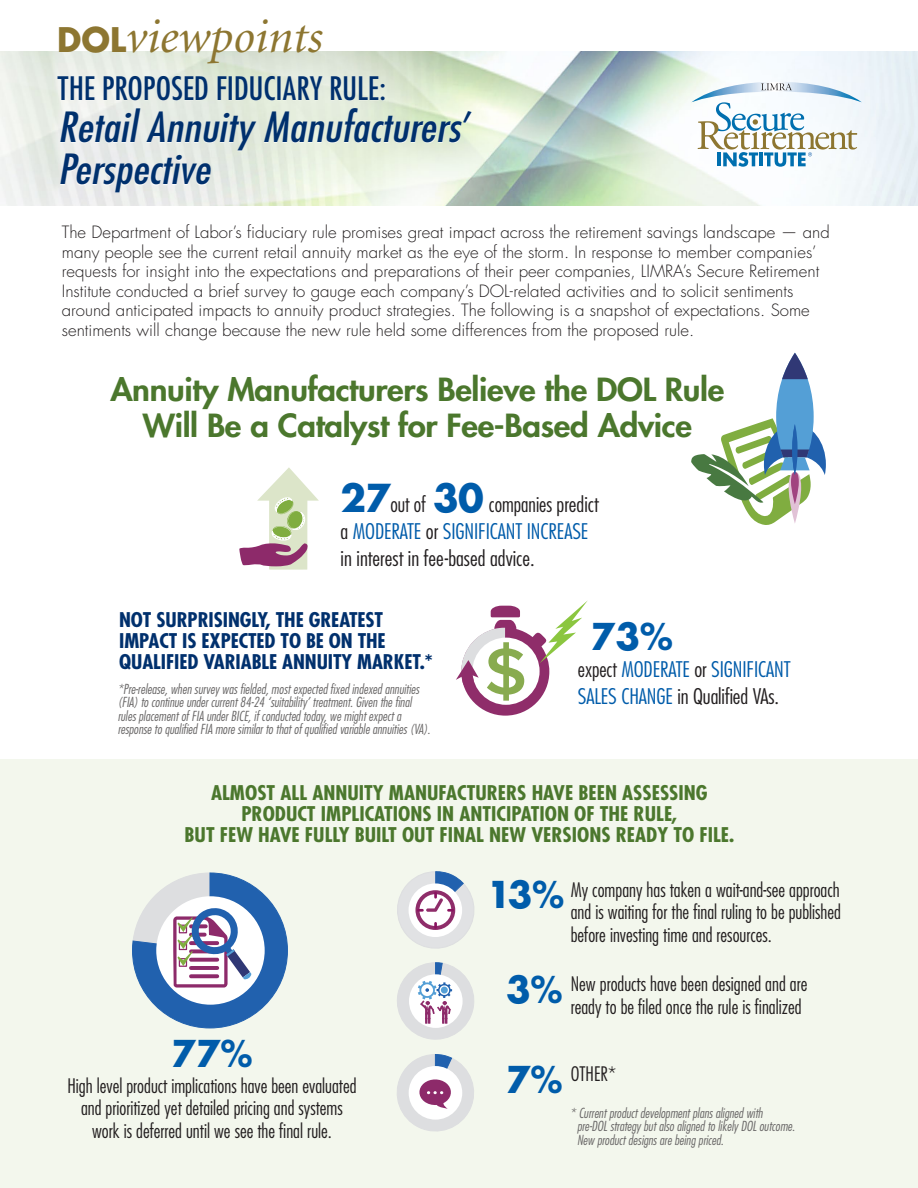
<style>
.page{position:relative;width:918px;height:1188px;background:#fff}
.page>*{position:absolute;margin:0;border:0;box-sizing:border-box;transform-origin:0 0}
.t1{font:italic 48px "Minion";color:#8d7631}
.Body{font:italic condensed 40.5px/42px "Futura Std";letter-spacing:.005em;color:#00306d;scale:1.1 1}
.BODY{font:700 36px "Futura Std";color:#005caa}
.Body-2{font:condensed 31.5px "Futura Std";color:#00306d}
.MY_SUB_3{font:800 31.05px/36px "Futura Std";letter-spacing:-.01em;color:#4b772d;text-align:center;scale:1.06 1}
.BODY-2{font:300 condensed 21px/27px "Futura Std";color:#231f20}
.BODY-3{font:300 condensed 21px/27px "Futura Std";letter-spacing:-.005em;color:#005caa;scale:1.06 1}
.BODY-4{font:700 condensed 19.8px/21px "Futura Std";color:#4b772d;text-align:center;scale:1.06 1}
.MY_SUB_3-2{font:700 condensed 19.8px/21px "Futura Std";letter-spacing:-.005em;color:#00306d;scale:1.05 1}
.BODY-5{font:300 condensed 19.5px/22.5px "Futura Std";color:#231f20;text-align:center}
.MY_BULLET{font:300 16.5px/19.5px "Futura Std";color:#231f20}
.BODY-6{font:italic 300 condensed 13.5px/13.5px "Futura Std";color:#686666}
.s1{font-family:"Futura Std";font-weight:700;font-style:normal;font-size:33px}
.s2{font-weight:700;font-stretch:normal;font-size:37.5px;color:#005caa}
.s3{color:#005caa}
.s4{color:#231f20}
</style>
<div class="page">
<div style="left:1px;top:760px;width:917px;height:428px;background:#f3f7ed"></div>
<img style="left:0;top:52px;width:918px;height:153px">
<div style="left:58px;top:76px;width:414px;height:117px;background:#fff;opacity:.75"></div>
<svg style="left:691px;top:82px;width:171px;height:85px"></svg>
<svg style="left:691px;top:353px;width:135px;height:172px"></svg>
<svg style="left:239px;top:467px;width:80px;height:103px"></svg>
<svg style="left:456px;top:600px;width:132px;height:116px"></svg>
<svg style="left:132px;top:872px;width:156px;height:157px"></svg>
<svg style="left:397px;top:871px;width:77px;height:78px"></svg>
<svg style="left:397px;top:962px;width:77px;height:78px"></svg>
<svg style="left:397px;top:1054px;width:77px;height:78px"></svg>
<p class="t1" style="left:57px;top:13px;width:267px"><span class="s1">DOL</span>viewpoints</p>
<p class="Body-2" style="left:58px;top:70px;width:330px">THE PROPOSED FIDUCIARY RULE:</p>
<p class="Body" style="left:58px;top:108px;width:374px">Retail Annuity Manufacturers’<br>Perspective</p>
<p class="MY_BULLET" style="left:62px;top:223px;width:770px">The Department of Labor’s fiduciary rule promises great impact across the retirement savings landscape — and many people see the current retail annuity market as the eye of the storm. In response to member companies’ requests for insight into the expectations and preparations of their peer companies, LIMRA’s Secure Retirement Institute conducted a brief survey to gauge each company’s DOL-related activities and to solicit sentiments around anticipated impacts to annuity product strategies. The following is a snapshot of expectations. Some sentiments will change because the new rule held some differences from the proposed rule.</p>
<p class="MY_SUB_3" style="left:110px;top:372px;width:581px">Annuity Manufacturers Believe the DOL Rule<br>Will Be a Catalyst for Fee-Based Advice</p>
<p class="BODY-2" style="left:341px;top:491px;width:260px"><span class="s2">27</span>out of <span class="s2">30</span> companies predict a <span class="s3">MODERATE</span> or <span class="s3">SIGNIFICANT INCREASE </span>in interest in fee-based advice.</p>
<p class="MY_SUB_3-2" style="left:119px;top:610px;width:300px">NOT SURPRISINGLY, THE GREATEST<br>IMPACT IS EXPECTED TO BE ON THE<br>QUALIFIED VARIABLE ANNUITY MARKET.*</p>
<p class="BODY-6" style="left:118px;top:682px;width:314px">*Pre-release, when survey was fielded, most expected fixed indexed annuities (FIA) to continue under current 84-24 ‘suitability’ treatment. Given the final rules placement of FIA under BICE, if conducted today, we might expect a response to qualified FIA more similar to that of qualified variable annuities (VA).</p>
<p class="BODY" style="left:591px;top:613px;width:84px">73%</p>
<p class="BODY-3" style="left:578px;top:656px;width:202px"><span class="s4">expect</span> MODERATE <span class="s4">or</span> SIGNIFICANT<br>SALES CHANGE <span class="s4">in Qualified VAs.</span></p>
<p class="BODY-4" style="left:185px;top:783px;width:520px">ALMOST ALL ANNUITY MANUFACTURERS HAVE BEEN ASSESSING<br>PRODUCT IMPLICATIONS IN ANTICIPATION OF THE RULE,<br>BUT FEW HAVE FULLY BUILT OUT FINAL NEW VERSIONS READY TO FILE.</p>
<p class="BODY" style="left:487px;top:871px;width:79px">13%</p>
<p class="BODY-5" style="left:571px;top:878px;width:272px;text-align:justify">My company has taken a wait-and-see approach and is waiting for the final ruling to be published before investing time and resources.</p>
<p class="BODY" style="left:172px;top:1030px;width:82px">77%</p>
<p class="BODY-5" style="left:67px;top:1074px;width:291px">High level product implications have been evaluated and prioritized yet detailed pricing and systems work is deferred until we see the final rule.</p>
<p class="BODY" style="left:506px;top:965px;width:58px">3%</p>
<p class="BODY-5" style="left:571px;top:973px;width:238px">New products have been designed and are</p>
<p class="BODY-5" style="left:571px;top:995px;width:232px">ready to be filed once the rule is finalized</p>
<p class="BODY" style="left:506px;top:1055px;width:58px">7%</p>
<p class="BODY-5" style="left:571px;top:1063px;width:47px">OTHER*</p>
<p class="BODY-6" style="left:577px;top:1107px;width:220px;text-indent:-7px">* Current product development plans aligned with pre-DOL strategy but also aligned to likely DOL outcome.<br>New product designs are being priced.</p>
</div>
